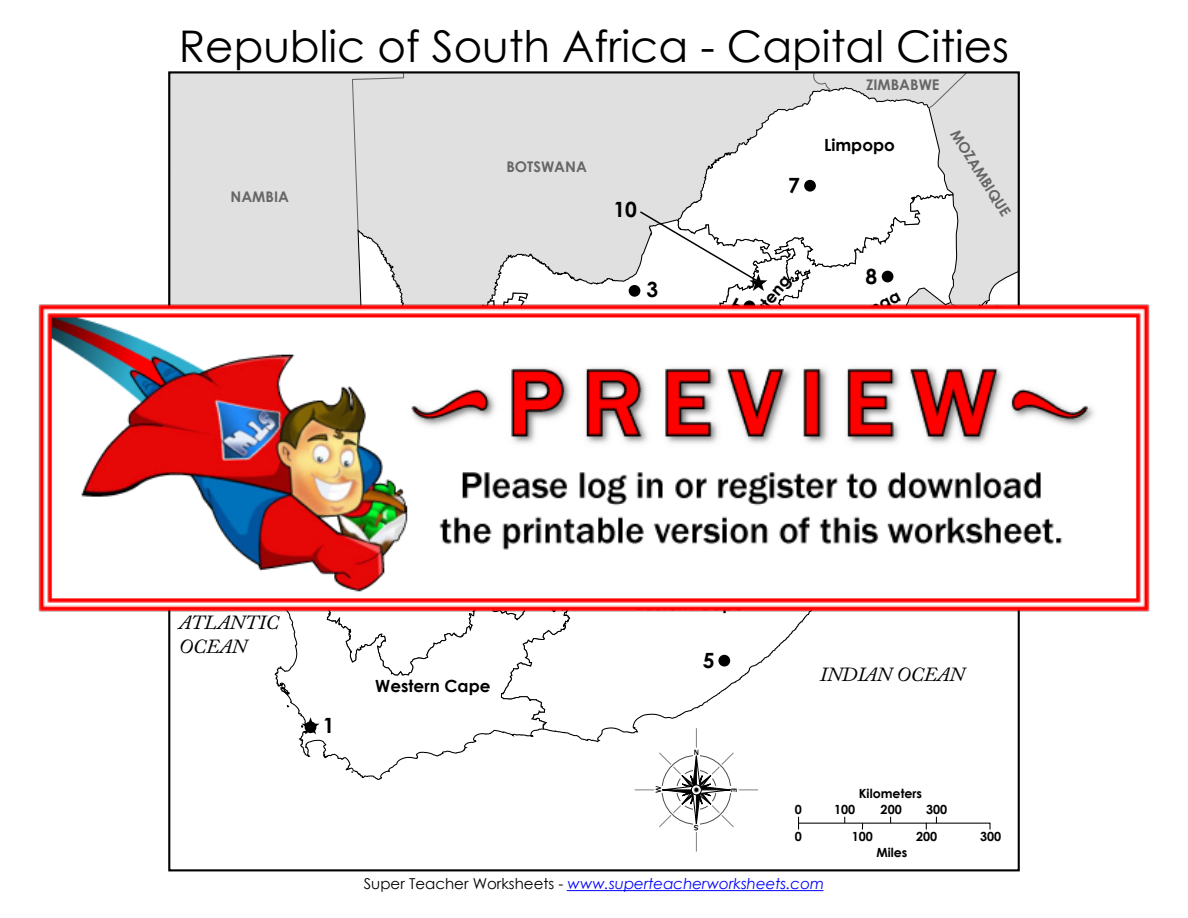
<style>
.page{position:relative;width:1188px;height:918px;background:#fff}
.page>*{position:absolute;margin:0;border:0;box-sizing:border-box;transform-origin:0 0}
.t1{font:43.65px "Century Gothic 2";color:#000}
.t2{font:700 21px "Century Gothic 2";color:#000}
.t3{font:italic 19.95px/24px "Adobe Caslon Pro";color:#000}
.t4{font:700 16.8px "Century Gothic 2";color:#000}
.t5{font:700 16.5px "Century Gothic 2";color:#000}
.t6{font:italic 15px "Century Gothic 2";color:#00f}
.t7{font:700 14.7px "Century Gothic 2";color:#666}
.t8{font:700 12.6px "Century Gothic 2";color:#000}
.s1{font-style:normal;color:#000}
</style>
<div class="page">
<hr style="left:567px;top:890px;width:257px;height:1px;background:#00f">
<div style="left:171px;top:74px;width:846px;height:223px;background:#e0e0e0"></div>
<svg style="left:571px;top:616px;width:236px;height:127px"></svg>
<svg style="left:195px;top:199px;width:439px;height:477px"></svg>
<svg style="left:264px;top:616px;width:307px;height:164px"></svg>
<svg style="left:677px;top:86px;width:277px;height:97px"></svg>
<svg style="left:489px;top:219px;width:149px;height:78px"></svg>
<svg style="left:813px;top:74px;width:19px;height:18px"></svg>
<div style="left:351px;top:74px;width:54px;height:164px;background:#e0e0e0"></div>
<svg style="left:928px;top:74px;width:40px;height:35px"></svg>
<svg style="left:798px;top:817px;width:193px;height:13px"></svg>
<div style="left:718px;top:655px;width:12px;height:12px;background:#000;border-radius:50%"></div>
<div style="left:629px;top:285px;width:11px;height:12px;background:#000;border-radius:50%"></div>
<svg style="left:804px;top:180px;width:12px;height:12px"></svg>
<svg style="left:301px;top:717px;width:19px;height:17px"></svg>
<svg style="left:638px;top:183px;width:321px;height:114px"></svg>
<img style="left:38px;top:297px;width:1112px;height:319px">
<svg style="left:635px;top:728px;width:123px;height:124px"></svg>
<h1 class="t1" style="left:179px;top:16px;width:832px">Republic of South Africa - Capital Cities</h1>
<p class="t7" style="left:231px;top:186px;width:60px">NAMBIA</p>
<p class="t7" style="left:506px;top:155px;width:82px">BOTSWANA</p>
<h2 class="t2" style="left:614px;top:193px;width:25px">10</h2>
<h2 class="t2" style="left:647px;top:273px;width:13px">3</h2>
<h2 class="t2" style="left:788px;top:170px;width:13px">7</h2>
<p class="t5" style="left:732px;top:323px;width:72px;rotate:-50deg">Gauteng</p>
<h2 class="t2" style="left:730px;top:289px;width:13px">6</h2>
<p class="t7" style="left:866px;top:74px;width:75px">ZIMBABWE</p>
<p class="t4" style="left:824px;top:133px;width:72px">Limpopo</p>
<p class="t7" style="left:964px;top:125px;width:101px;rotate:58deg">MOZAMBIQUE</p>
<h2 class="t2" style="left:865px;top:260px;width:13px">8</h2>
<h3 class="t3" style="left:179px;top:610px;width:102px">ATLANTIC<br>OCEAN</h3>
<h2 class="t2" style="left:323px;top:710px;width:13px">1</h2>
<p class="t4" style="left:375px;top:673px;width:117px">Western Cape</p>
<h2 class="t2" style="left:703px;top:645px;width:13px">5</h2>
<h3 class="t3" style="left:820px;top:662px;width:146px">INDIAN OCEAN</h3>
<p class="t8" style="left:859px;top:784px;width:65px">Kilometers</p>
<p class="t8" style="left:795px;top:800px;width:9px">0</p>
<p class="t8" style="left:834px;top:800px;width:23px">100</p>
<p class="t8" style="left:881px;top:800px;width:23px">200</p>
<p class="t8" style="left:926px;top:800px;width:23px">300</p>
<p class="t8" style="left:795px;top:826px;width:9px">0</p>
<p class="t8" style="left:852px;top:826px;width:23px">100</p>
<p class="t8" style="left:916px;top:826px;width:23px">200</p>
<p class="t8" style="left:980px;top:826px;width:23px">300</p>
<p class="t8" style="left:877px;top:842px;width:32px">Miles</p>
<p class="t6" style="left:364px;top:873px;width:462px"><span class="s1">Super Teacher Worksheets -</span> www.superteacherworksheets.com</p>
</div>
